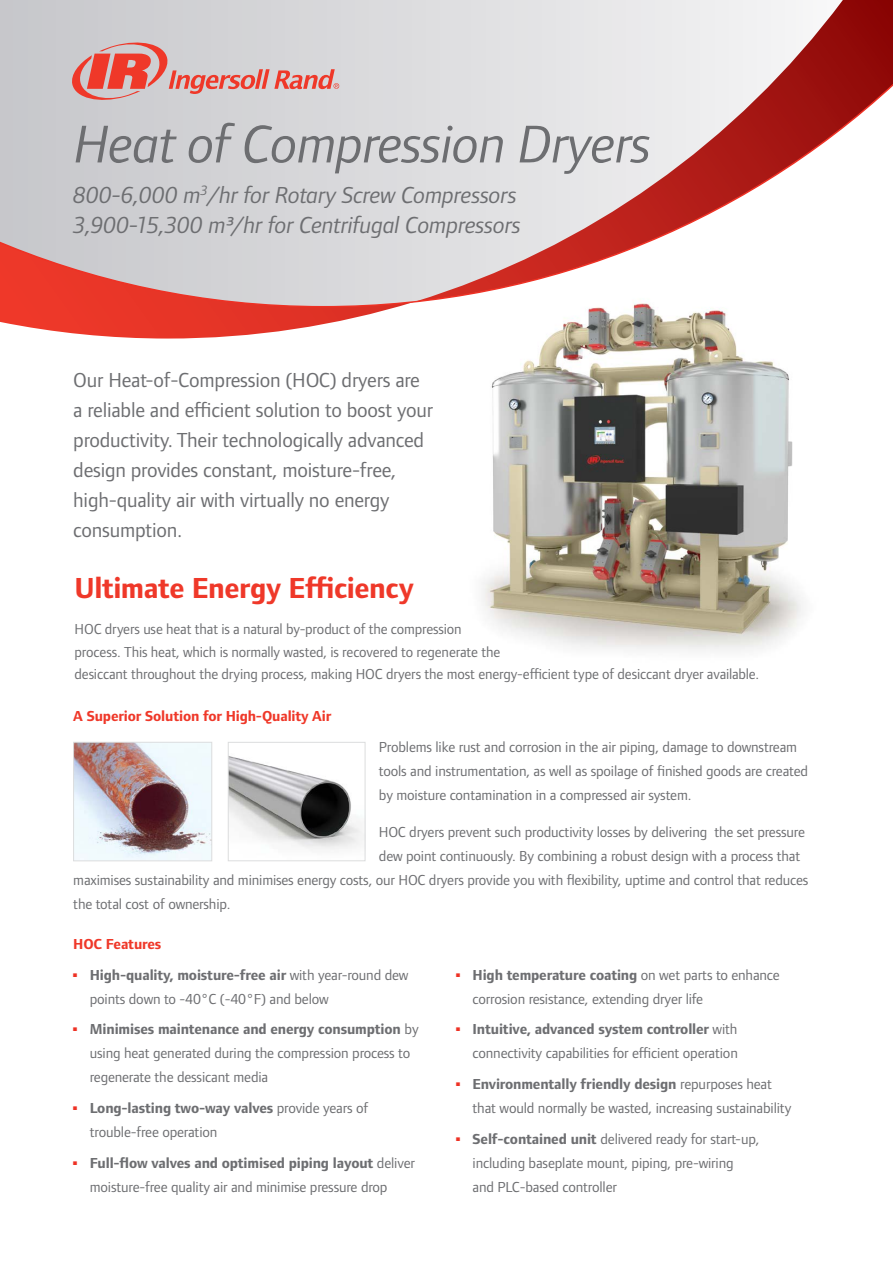
<style>
.page{position:relative;width:893px;height:1263px;background:#fff}
.page>*{position:absolute;margin:0;border:0;box-sizing:border-box;transform-origin:0 0}
.t1{font:italic 54.9px "Foundry Form Sans";letter-spacing:-.015em;color:#6d6e71}
.t2{font:700 30px "Foundry Form Sans";letter-spacing:-.015em;color:#ef3829}
.t3{font:italic 24px/30px "Foundry Form Sans";letter-spacing:-.01em;color:#6d6e71}
.t4{font:21px/30px "Foundry Form Sans";letter-spacing:-.01em;color:#6d6e71}
.t5{font:15px/24px "Foundry Form Sans";letter-spacing:-.01em;color:#6d6e71}
.t6{font:700 15px "Foundry Form Sans";letter-spacing:-.01em;color:#ef3829}
.s1{font-weight:700}
</style>
<div class="page">
<img style="left:482px;top:339px;width:321px;height:312px">
<svg style="left:0;top:0;width:893px;height:339px"></svg>
<svg style="left:0;top:69px;width:893px;height:238px"></svg>
<svg style="left:72px;top:43px;width:267px;height:57px"></svg>
<img style="left:75px;top:744px;width:135px;height:115px">
<div style="left:73px;top:742px;width:139px;height:119px;border:1px solid #dcddde"></div>
<img style="left:230px;top:756px;width:133px;height:94px">
<div style="left:228px;top:742px;width:137px;height:119px;border:1px solid #dcddde"></div>
<h1 class="t1" style="left:74px;top:113px;width:579px">Heat of Compression Dryers</h1>
<h3 class="t3" style="left:73px;top:181px;width:449px">800-6,000 m<sup>3</sup>/hr for Rotary Screw Compressors<br>3,900-15,300 m3/hr for Centrifugal Compressors</h3>
<p class="t4" style="left:73px;top:365px;width:361px">Our Heat-of-Compression (HOC) dryers are a reliable and efficient solution to boost your productivity. Their technologically advanced design provides constant, moisture-free, high-quality air with virtually no energy consumption.</p>
<h2 class="t2" style="left:75px;top:571px;width:341px">Ultimate Energy Efficiency</h2>
<p class="t5" style="left:75px;top:618px;width:686px;line-height:22.5px">HOC dryers use heat that is a natural by-product of the compression<br>process. This heat, which is normally wasted, is recovered to regenerate the<br>desiccant throughout the drying process, making HOC dryers the most energy-efficient type of desiccant dryer available.</p>
<p class="t6" style="left:73px;top:707px;width:259px">A Superior Solution for High-Quality Air</p>
<p class="t5" style="left:379px;top:735px;width:431px">Problems like rust and corrosion in the air piping, damage to downstream tools and instrumentation, as well as spoilage of finished goods are created by moisture contamination in a compressed air system.</p>
<p class="t5" style="left:379px;top:820px;width:427px">HOC dryers prevent such productivity losses by delivering the set pressure</p>
<p class="t5" style="left:379px;top:844px;width:423px">dew point continuously. By combining a robust design with a process that</p>
<p class="t5" style="left:73px;top:868px;width:737px">maximises sustainability and minimises energy costs, our HOC dryers provide you with flexibility, uptime and control that reduces</p>
<p class="t5" style="left:73px;top:892px;width:159px">the total cost of ownership.</p>
<p class="t6" style="left:73px;top:935px;width:90px">HOC Features</p>
<p class="t5" style="left:90px;top:963px;width:320px;text-indent:-16px"><sup>■</sup> <span class="s1">High-quality, moisture-free air</span> with year-round dew points down to -40°C (-40°F) and below</p>
<p class="t5" style="left:90px;top:1017px;width:330px;text-indent:-16px"><sup>■</sup> <span class="s1">Minimises maintenance and energy consumption</span> by using heat generated during the compression process to regenerate the dessicant media</p>
<p class="t5" style="left:90px;top:1096px;width:280px;text-indent:-16px"><sup>■</sup> <span class="s1">Long-lasting two-way valves</span> provide years of trouble-free operation</p>
<p class="t5" style="left:90px;top:1151px;width:327px;text-indent:-16px"><sup>■</sup> <span class="s1">Full-flow valves and optimised piping layout</span> deliver moisture-free quality air and minimise pressure drop</p>
<p class="t5" style="left:473px;top:963px;width:309px;text-indent:-16px"><sup>■</sup> <span class="s1">High temperature coating</span> on wet parts to enhance corrosion resistance, extending dryer life</p>
<p class="t5" style="left:456px;top:1017px;width:283px;text-align:right"><sup>■</sup> <span class="s1">Intuitive, advanced system controller</span> with connectivity capabilities for efficient operation</p>
<p class="t5" style="left:473px;top:1072px;width:320px;text-indent:-16px"><sup>■</sup> <span class="s1">Environmentally friendly design</span> repurposes heat that would normally be wasted, increasing sustainability</p>
<p class="t5" style="left:473px;top:1127px;width:288px;text-indent:-16px"><sup>■</sup> <span class="s1">Self-contained unit</span> delivered ready for start-up, including baseplate mount, piping, pre-wiring<br>and PLC-based controller</p>
</div>
